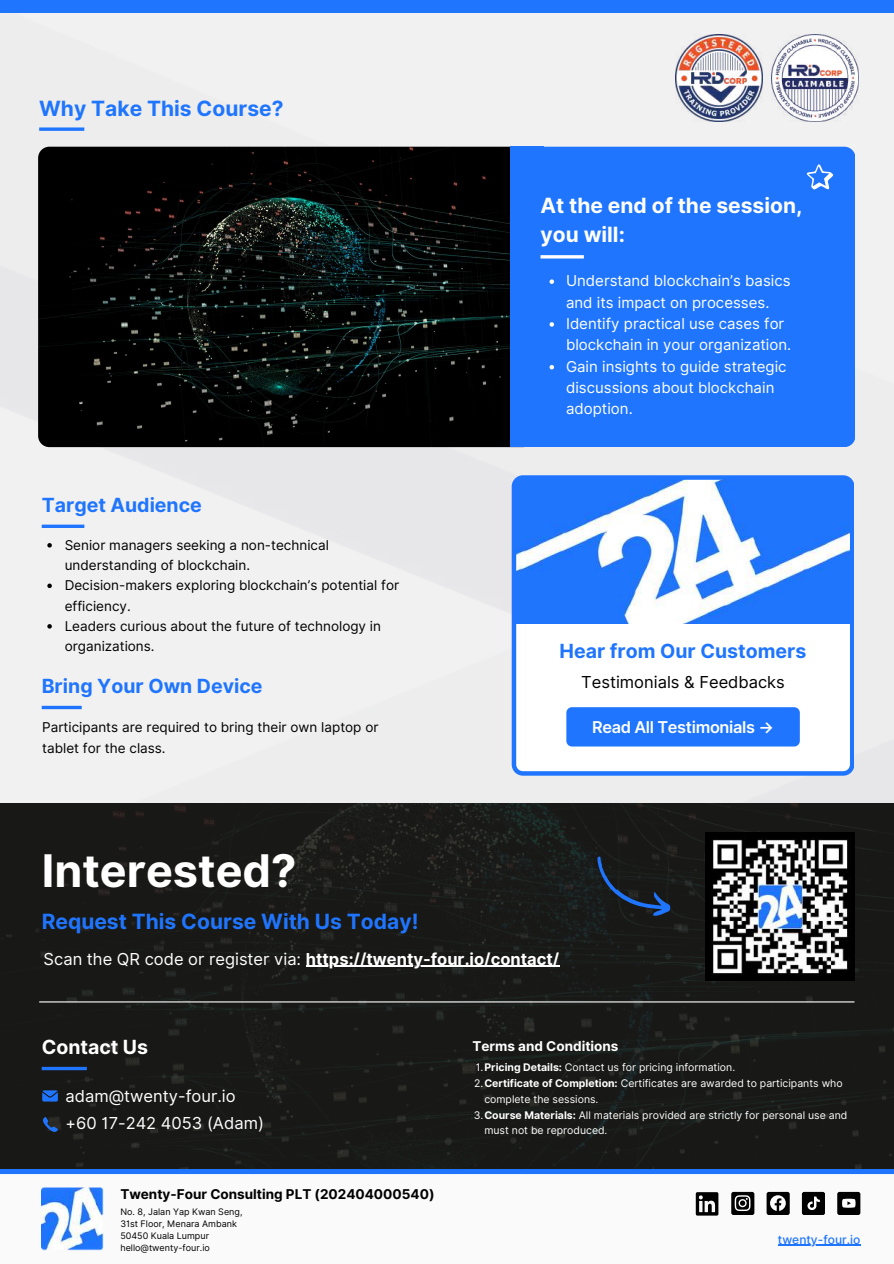
<style>
.page{position:relative;width:894px;height:1264px;background:#fff}
.page>*{position:absolute;margin:0;border:0;box-sizing:border-box;transform-origin:0 0}
.t1{font:700 45px "Inter";color:#fff}
.t2{font:700 21px "Inter";color:#1f75fe}
.t3{font:700 21px/29.2px "Inter";color:#fff}
.t4{font:700 19.5px "Inter";color:#1f75fe}
.t5{font:700 19.5px "Inter";color:#fff}
.t6{font:700 16.5px "Inter";color:#fff}
.t7{font:16.5px/27px "Inter";color:#fff}
.t8{font:16.5px "Inter";color:#000}
.t9{font:600 16.35px "Inter";letter-spacing:-.02em;color:#fff}
.t10{font:15px/21.3px "Inter";color:#fff}
.t11{font:13.5px/20.2px "Inter";color:#000}
.t12{font:700 13.5px "Inter";color:#000}
.t13{font:700 13.5px "Inter";color:#fff}
.t14{font:500 12px "Inter";color:#1f75fe}
.t15{font:10.5px "Inter";color:#fff}
.t16{font:9px/12px "Inter";color:#000}
.s1{font-weight:400}
.s2{font-weight:700}
</style>
<div class="page">
<img style="left:0;top:13px;width:893px;height:790px">
<svg style="left:39px;top:127px;width:45px;height:4px"></svg>
<div style="left:0;top:803px;width:893px;height:371px;background:#1c1c1a"></div>
<svg style="left:585px;top:855px;width:90px;height:69px"></svg>
<svg style="left:42px;top:1066px;width:45px;height:4px"></svg>
<svg style="left:0;top:1169px;width:893px;height:82px"></svg>
<svg style="left:695px;top:1192px;width:23px;height:23px"></svg>
<div style="left:731px;top:1191px;width:23px;height:23px;background:#000;border-radius:2px"></div>
<svg style="left:734px;top:1195px;width:16px;height:15px"></svg>
<div style="left:766px;top:1191px;width:23px;height:23px;background:#000;border-radius:2px"></div>
<svg style="left:770px;top:1195px;width:15px;height:15px"></svg>
<div style="left:801px;top:1191px;width:23px;height:23px;background:#000;border-radius:2px"></div>
<svg style="left:807px;top:1196px;width:12px;height:13px"></svg>
<div style="left:837px;top:1191px;width:23px;height:23px;background:#000;border-radius:2px"></div>
<svg style="left:842px;top:1198px;width:13px;height:9px"></svg>
<div style="left:0;top:0;width:893px;height:13px;background:#1f75fe"></div>
<hr style="left:39px;top:1001px;width:815px;height:1px;background:#fff">
<img style="left:42px;top:1185px;width:62px;height:65px">
<svg style="left:42px;top:705px;width:40px;height:4px"></svg>
<svg style="left:42px;top:524px;width:42px;height:4px"></svg>
<img style="left:675px;top:35px;width:87px;height:87px">
<img style="left:771px;top:35px;width:87px;height:87px">
<img style="left:705px;top:832px;width:149px;height:148px">
<div style="left:508px;top:147px;width:346px;height:300px;background:#1f75fe;border-radius:11px"></div>
<img style="left:38px;top:147px;width:496px;height:300px;border-radius:11px">
<div style="left:510px;top:147px;width:34px;height:300px;background:#1f75fe"></div>
<svg style="left:806px;top:164px;width:27px;height:26px"></svg>
<hr style="left:540px;top:255px;width:43px;height:3px;background:#fff">
<hr style="left:306px;top:965px;width:253px;height:1px;background:#fff">
<hr style="left:777px;top:1244px;width:83px;height:1px;background:#1f75fe">
<svg style="left:47px;top:543px;width:5px;height:4px"></svg>
<svg style="left:47px;top:583px;width:5px;height:5px"></svg>
<svg style="left:47px;top:624px;width:5px;height:4px"></svg>
<svg style="left:549px;top:279px;width:5px;height:5px"></svg>
<svg style="left:549px;top:322px;width:5px;height:5px"></svg>
<svg style="left:549px;top:365px;width:5px;height:4px"></svg>
<svg style="left:511px;top:475px;width:342px;height:300px"></svg>
<svg style="left:42px;top:1090px;width:16px;height:11px"></svg>
<svg style="left:43px;top:1117px;width:15px;height:15px"></svg>
<h2 class="t2" style="left:39px;top:96px;width:246px">Why Take This Course?</h2>
<h3 class="t4" style="left:42px;top:493px;width:162px">Target Audience</h3>
<p class="t11" style="left:65px;top:535px;width:336px">Senior managers seeking a non-technical understanding of blockchain.<br>Decision-makers exploring blockchain’s potential for efficiency.<br>Leaders curious about the future of technology in organizations.</p>
<h3 class="t4" style="left:42px;top:674px;width:222px">Bring Your Own Device</h3>
<p class="t11" style="left:42px;top:717px;width:338px">Participants are required to bring their own laptop or tablet for the class.</p>
<h1 class="t1" style="left:42px;top:843px;width:256px">Interested?</h1>
<h2 class="t2" style="left:42px;top:908px;width:378px">Request This Course With Us Today!</h2>
<h2 class="t3" style="left:540px;top:191px;width:263px">At the end of the session, you will:</h2>
<p class="t10" style="left:566px;top:270px;width:227px">Understand blockchain’s basics and its impact on processes.<br>Identify practical use cases for blockchain in your organization.<br>Gain insights to guide strategic discussions about blockchain adoption.</p>
<h3 class="t4" style="left:559px;top:639px;width:248px">Hear from Our Customers</h3>
<p class="t8" style="left:581px;top:672px;width:205px">Testimonials &amp; Feedbacks</p>
<p class="t9" style="left:592px;top:716px;width:183px">Read All Testimonials →</p>
<p class="t6" style="left:44px;top:948px;width:517px"><span class="s1">Scan the QR code or register via:</span> https://twenty-four.io/contact/</p>
<h3 class="t5" style="left:42px;top:1035px;width:108px">Contact Us</h3>
<p class="t7" style="left:66px;top:1082px;width:200px">adam@twenty-four.io +60 17-242 4053 (Adam)</p>
<p class="t12" style="left:120px;top:1185px;width:315px">Twenty-Four Consulting PLT (202404000540)</p>
<p class="t16" style="left:120px;top:1205px;width:124px">No. 8, Jalan Yap Kwan Seng,<br>31st Floor, Menara Ambank<br>50450 Kuala Lumpur hello@twenty-four.io</p>
<p class="t13" style="left:472px;top:1037px;width:148px">Terms and Conditions</p>
<p class="t15" style="left:475px;top:1061px;width:261px">1.<span class="s2">Pricing Details:</span> Contact us for pricing information.</p>
<p class="t15" style="left:474px;top:1077px;width:370px">2.<span class="s2">Certificate of Completion:</span> Certificates are awarded to participants who</p>
<p class="t15" style="left:484px;top:1092px;width:116px">complete the sessions.</p>
<p class="t15" style="left:473px;top:1108px;width:375px">3.<span class="s2">Course Materials:</span> All materials provided are strictly for personal use and</p>
<p class="t15" style="left:484px;top:1124px;width:125px">must not be reproduced.</p>
<p class="t14" style="left:777px;top:1232px;width:84px">twenty-four.io</p>
</div>
